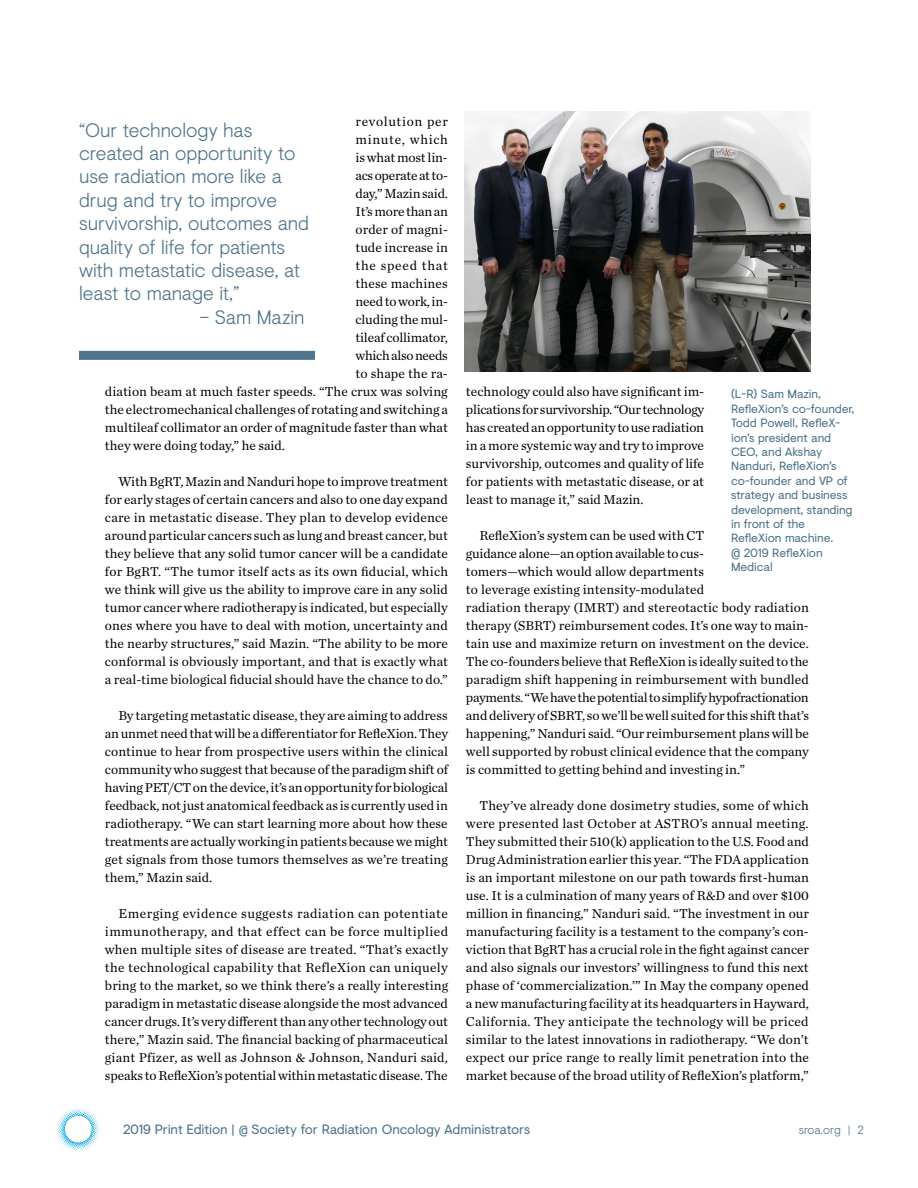
<style>
.page{position:relative;width:918px;height:1188px;background:#fff}
.page>*{position:absolute;margin:0;border:0;box-sizing:border-box;transform-origin:0 0}
.t1{font:300 19.5px/23.4px "Visuelt";letter-spacing:-.005em;color:#4f748b}
.t2{font:13.5px/18px "Chronicle Text G1";color:#000;text-align:justify}
.t3{font:13.5px "Visuelt";letter-spacing:-.01em;color:#4f748b}
.t4{font:13.5px "Chronicle Text G1";letter-spacing:.05em;color:#000}
.t5{font:13.5px "Chronicle Text G1";letter-spacing:-.02em;color:#000}
.t6{font:12px/14.4px "Visuelt";letter-spacing:-.01em;color:#4c748b}
.t7{font:12px/14.4px "Visuelt";letter-spacing:-.015em;color:#4f748b}
.t8{font:300 12px "Visuelt";letter-spacing:-.005em;color:#4f748b}
.s1{font-size:12px}
</style>
<div class="page">
<svg style="left:55px;top:1107px;width:45px;height:45px"></svg>
<div style="left:79px;top:351px;width:236px;height:9px;background:#4f748b"></div>
<img style="left:465px;top:112px;width:345px;height:259px">
<p class="t4" style="left:356px;top:111px;width:94px">revolution per</p>
<p class="t4" style="left:356px;top:129px;width:94px">minute, which</p>
<p class="t2" style="left:356px;top:148px;width:94px">is what most lin-</p>
<p class="t5" style="left:356px;top:165px;width:94px">acs operate at to-</p>
<p class="t2" style="left:356px;top:184px;width:94px">day,” Mazin said.</p>
<p class="t2" style="left:356px;top:202px;width:94px">It’s more than an</p>
<p class="t2" style="left:356px;top:220px;width:94px">order of magni-</p>
<p class="t2" style="left:356px;top:238px;width:94px">tude increase in</p>
<p class="t4" style="left:356px;top:255px;width:94px">the speed that</p>
<p class="t2" style="left:356px;top:274px;width:94px">these machines</p>
<p class="t2" style="left:356px;top:292px;width:94px">need to work, in-</p>
<p class="t2" style="left:356px;top:310px;width:94px">cluding the mul-</p>
<p class="t2" style="left:356px;top:328px;width:94px">tileaf collimator,</p>
<p class="t5" style="left:356px;top:345px;width:94px">which also needs</p>
<p class="t2" style="left:356px;top:364px;width:94px">to shape the ra-</p>
<p class="t2" style="left:105px;top:382px;width:344px">diation beam at much faster speeds. “The crux was solving</p>
<p class="t2" style="left:105px;top:400px;width:344px">the electromechanical challenges of rotating and switching a</p>
<p class="t2" style="left:105px;top:418px;width:344px">multileaf collimator an order of magnitude faster than what</p>
<p class="t2" style="left:105px;top:436px;width:181px">they were doing today,” he said.</p>
<p class="t2" style="left:105px;top:472px;width:345px;text-indent:14px">With BgRT, Mazin and Nanduri hope to improve treatment for early stages of certain cancers and also to one day expand care in metastatic disease. They plan to develop evidence around particular cancers such as lung and breast cancer, but they believe that any solid tumor cancer will be a candidate for BgRT. “The tumor itself acts as its own fiducial, which we think will give us the ability to improve care in any solid tumor cancer where radiotherapy is indicated, but especially ones where you have to deal with motion, uncertainty and the nearby structures,” said Mazin. “The ability to be more conformal is obviously important, and that is exactly what a real-time biological fiducial should have the chance to do.”</p>
<p class="t2" style="left:105px;top:706px;width:345px;text-indent:14px">By targeting metastatic disease, they are aiming to address an unmet need that will be a differentiator for RefleXion. They continue to hear from prospective users within the clinical community who suggest that because of the paradigm shift of having PET/CT on the device, it’s an opportunity for biological feedback, not just anatomical feedback as is currently used in radiotherapy. “We can start learning more about how these treatments are actually working in patients because we might get signals from those tumors themselves as we’re treating them,” Mazin said.</p>
<p class="t2" style="left:105px;top:904px;width:345px;text-indent:14px">Emerging evidence suggests radiation can potentiate immunotherapy, and that effect can be force multiplied when multiple sites of disease are treated. “That’s exactly the technological capability that RefleXion can uniquely bring to the market, so we think there’s a really interesting paradigm in metastatic disease alongside the most advanced cancer drugs. It’s very different than any other technology out there,” Mazin said. The financial backing of pharmaceutical giant Pfizer, as well as Johnson &amp; Johnson, Nanduri said, speaks to RefleXion’s potential within metastatic disease. The</p>
<h1 class="t1" style="left:79px;top:117px;width:232px">“Our technology has created an opportunity to use radiation more like a drug and try to improve survivorship, outcomes and quality of life for patients with metastatic disease, at least to manage it,”</h1>
<h1 class="t1" style="left:200px;top:304px;width:106px">– Sam Mazin</h1>
<p class="t2" style="left:466px;top:382px;width:240px">technology could also have significant im&shy;plications for survivorship. “Our technology has created an opportunity to use radiation in a more systemic way and try to improve survivorship, outcomes and quality of life for patients with metastatic disease, or at least to manage it,” said Mazin.</p>
<p class="t2" style="left:466px;top:526px;width:345px;text-align:left;text-indent:14px">RefleXion’s system can be used with CT<br>guidance alone—an option available to cus-<br>tomers—which would allow departments<br>to leverage existing intensity-modulated<br>radiation therapy (IMRT) and stereotactic body radiation therapy (SBRT) reimbursement codes. It’s one way to main&shy;tain use and maximize return on investment on the device.<br>The co-founders believe that RefleXion is ideally suited to the paradigm shift happening in reimbursement with bundled payments. “We have the potential to simplify hypofractionation and delivery of SBRT, so we’ll be well suited for this shift that’s happening,” Nanduri said. “Our reimbursement plans will be well supported by robust clinical evidence that the company is committed to getting behind and investing in.”</p>
<p class="t2" style="left:466px;top:795px;width:345px;text-indent:14px">They’ve already done dosimetry studies, some of which were presented last October at ASTRO’s annual meeting.<br>They submitted their 510(k) application to the U.S. Food and Drug Administration earlier this year. “The FDA application is an important milestone on our path towards first-human use. It is a culmination of many years of R&amp;D and over $100 million in financing,” Nanduri said. “The investment in our manufacturing facility is a testament to the company’s con&shy;viction that BgRT has a crucial role in the fight against cancer and also signals our investors’ willingness to fund this next phase of ‘commercialization.’” In May the company opened a new manufacturing facility at its headquarters in Hayward, California. They anticipate the technology will be priced similar to the latest innovations in radiotherapy. “We don’t expect our price range to really limit penetration into the market because of the broad utility of RefleXion’s platform,”</p>
<p class="t6" style="left:731px;top:387px;width:125px">(L-R) Sam Mazin,<br>RefleXion’s co-founder,<br>Todd Powell, RefleX&shy;ion’s president and<br>CEO, and Akshay<br>Nanduri, RefleXion’s co-founder and VP of strategy and business development, standing in front of the<br>RefleXion machine.</p>
<p class="t7" style="left:731px;top:545px;width:93px">@ 2019 RefleXion<br>Medical</p>
<p class="t3" style="left:123px;top:1120px;width:409px">2019 Print Edition | <span class="s1">@</span> Society for Radiation Oncology Administrators</p>
<p class="t8" style="left:799px;top:1121px;width:67px">sroa.org | 2</p>
</div>
